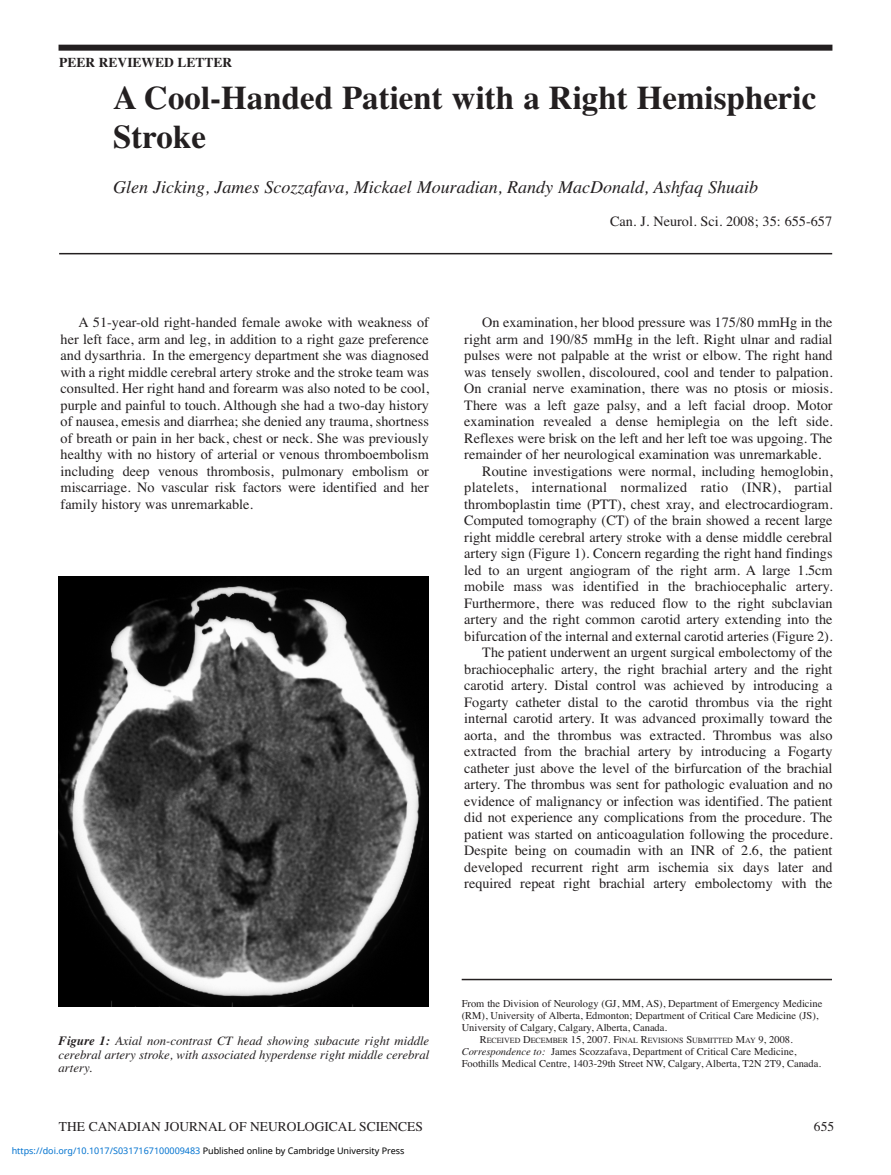
<style>
.page{position:relative;width:891px;height:1175px;background:#fff}
.page>*{position:absolute;margin:0;border:0;box-sizing:border-box;transform-origin:0 0}
.t1{font:700 33px/39px "Times";color:#231f20}
.t2{font:italic 18px "Times";color:#231f20}
.t3{font:14.25px/16.5px "Times";color:#231f20;text-align:justify}
.t4{font:14.25px "Times";letter-spacing:.02em;color:#231f20}
.t5{font:13.5px "Times";color:#231f20}
.t6{font:700 13.5px "Times";color:#231f20}
.t7{font:italic 12.75px/13.5px "Times";color:#231f20;text-align:justify}
.t8{font:10.5px/12px "Times";color:#231f20}
.t9{font:9px "Noto Sans";color:#0172cf}
.t10{font:7.8px "Times";color:#231f20}
.s1{font-weight:700}
.s2{font-size:10.5px}
.s3{font-style:italic}
.s4{color:#000}
</style>
<div class="page">
<hr style="left:59px;top:253px;width:773px;height:1px;background:#231f20">
<div style="left:59px;top:45px;width:773px;height:6px;background:#231f20"></div>
<img style="left:59px;top:576px;width:370px;height:431px">
<hr style="left:462px;top:978px;width:370px;height:2px;background:#231f20">
<p class="t6" style="left:59px;top:55px;width:175px">PEER REVIEWED LETTER</p>
<h1 class="t1" style="left:113px;top:78px;width:705px">A Cool-Handed Patient with a Right Hemispheric<br>Stroke</h1>
<p class="t2" style="left:113px;top:176px;width:647px">Glen Jicking, James Scozzafava, Mickael Mouradian, Randy MacDonald, Ashfaq Shuaib</p>
<p class="t3" style="left:610px;top:213px;width:224px">Can. J. Neurol. Sci. 2008; 35: 655-657</p>
<p class="t3" style="left:61px;top:314px;width:370px;text-indent:18px">A 51-year-old right-handed female awoke with weakness of her left face, arm and leg, in addition to a right gaze preference and dysarthria. In the emergency department she was diagnosed with a right middle cerebral artery stroke and the stroke team was consulted. Her right hand and forearm was also noted to be cool, purple and painful to touch. Although she had a two-day history of nausea, emesis and diarrhea; she denied any trauma, shortness of breath or pain in her back, chest or neck. She was previously healthy with no history of arterial or venous thromboembolism including deep venous thrombosis, pulmonary embolism or miscarriage. No vascular risk factors were identified and her family history was unremarkable.</p>
<p class="t3" style="left:482px;top:314px;width:352px">On examination, her blood pressure was 175/80 mmHg in the</p>
<p class="t3" style="left:464px;top:330px;width:370px">right arm and 190/85 mmHg in the left. Right ulnar and radial</p>
<p class="t3" style="left:464px;top:347px;width:370px">pulses were not palpable at the wrist or elbow. The right hand</p>
<p class="t3" style="left:464px;top:363px;width:370px">was tensely swollen, discoloured, cool and tender to palpation.</p>
<p class="t3" style="left:464px;top:380px;width:370px">On cranial nerve examination, there was no ptosis or miosis.</p>
<p class="t3" style="left:464px;top:396px;width:370px">There was a left gaze palsy, and a left facial droop. Motor</p>
<p class="t3" style="left:464px;top:413px;width:370px">examination revealed a dense hemiplegia on the left side.</p>
<p class="t3" style="left:464px;top:429px;width:370px">Reflexes were brisk on the left and her left toe was upgoing. The</p>
<p class="t3" style="left:464px;top:446px;width:359px">remainder of her neurological examination was unremarkable.</p>
<p class="t3" style="left:482px;top:462px;width:352px">Routine investigations were normal, including hemoglobin,</p>
<p class="t4" style="left:464px;top:479px;width:370px">platelets, international normalized ratio (INR), partial</p>
<p class="t3" style="left:464px;top:495px;width:370px">thromboplastin time (PTT), chest xray, and electrocardiogram.</p>
<p class="t3" style="left:464px;top:512px;width:370px">Computed tomography (CT) of the brain showed a recent large</p>
<p class="t3" style="left:464px;top:528px;width:370px">right middle cerebral artery stroke with a dense middle cerebral</p>
<p class="t3" style="left:464px;top:545px;width:370px">artery sign (Figure 1). Concern regarding the right hand findings</p>
<p class="t3" style="left:464px;top:561px;width:370px">led to an urgent angiogram of the right arm. A large 1.5cm</p>
<p class="t3" style="left:464px;top:578px;width:370px">mobile mass was identified in the brachiocephalic artery.</p>
<p class="t3" style="left:464px;top:594px;width:370px">Furthermore, there was reduced flow to the right subclavian</p>
<p class="t3" style="left:464px;top:611px;width:370px">artery and the right common carotid artery extending into the</p>
<p class="t3" style="left:464px;top:627px;width:370px">bifurcation of the internal and external carotid arteries (Figure 2).</p>
<p class="t3" style="left:482px;top:644px;width:352px">The patient underwent an urgent surgical embolectomy of the</p>
<p class="t3" style="left:464px;top:660px;width:370px">brachiocephalic artery, the right brachial artery and the right</p>
<p class="t3" style="left:464px;top:677px;width:370px">carotid artery. Distal control was achieved by introducing a</p>
<p class="t3" style="left:464px;top:693px;width:370px">Fogarty catheter distal to the carotid thrombus via the right</p>
<p class="t3" style="left:464px;top:710px;width:370px">internal carotid artery. It was advanced proximally toward the</p>
<p class="t3" style="left:464px;top:726px;width:370px">aorta, and the thrombus was extracted. Thrombus was also</p>
<p class="t3" style="left:464px;top:743px;width:370px">extracted from the brachial artery by introducing a Fogarty</p>
<p class="t3" style="left:464px;top:759px;width:370px">catheter just above the level of the birfurcation of the brachial</p>
<p class="t3" style="left:464px;top:776px;width:370px">artery. The thrombus was sent for pathologic evaluation and no</p>
<p class="t3" style="left:464px;top:792px;width:370px">evidence of malignancy or infection was identified. The patient</p>
<p class="t3" style="left:464px;top:809px;width:370px">did not experience any complications from the procedure. The</p>
<p class="t3" style="left:464px;top:825px;width:370px">patient was started on anticoagulation following the procedure.</p>
<p class="t3" style="left:464px;top:842px;width:370px">Despite being on coumadin with an INR of 2.6, the patient</p>
<p class="t3" style="left:464px;top:858px;width:370px">developed recurrent right arm ischemia six days later and</p>
<p class="t3" style="left:464px;top:875px;width:370px">required repeat right brachial artery embolectomy with the</p>
<p class="t7" style="left:59px;top:1034px;width:372px"><span class="s1">Figure 1:</span> Axial non-contrast CT head showing subacute right middle cerebral artery stroke, with associated hyperdense right middle cerebral artery.</p>
<p class="t8" style="left:462px;top:997px;width:362px">From the Division of Neurology (GJ, MM, AS), Department of Emergency Medicine (RM), University of Alberta, Edmonton; Department of Critical Care Medicine (JS),<br>University of Calgary, Calgary, Alberta, Canada.</p>
<p class="t10" style="left:480px;top:1036px;width:315px"><span class="s2">R</span>ECEIVED <span class="s2">D</span>ECEMBER <span class="s2">15, 2007. F</span>INAL <span class="s2">R</span>EVISIONS <span class="s2">S</span>UBMITTED <span class="s2">M</span>AY <span class="s2">9, 2008.</span></p>
<p class="t8" style="left:462px;top:1045px;width:361px"><span class="s3">Correspondence to:</span> James Scozzafava, Department of Critical Care Medicine,<br>Foothills Medical Centre, 1403-29th Street NW, Calgary, Alberta, T2N 2T9, Canada.</p>
<p class="t5" style="left:59px;top:1118px;width:365px">THE CANADIAN JOURNAL OF NEUROLOGICAL SCIENCES</p>
<p class="t5" style="left:814px;top:1118px;width:22px">655</p>
<p class="t9" style="left:12px;top:1143px;width:394px">https://doi.org/10.1017/S0317167100009483 <span class="s4">Published online by Cambridge University Press</span></p>
</div>
